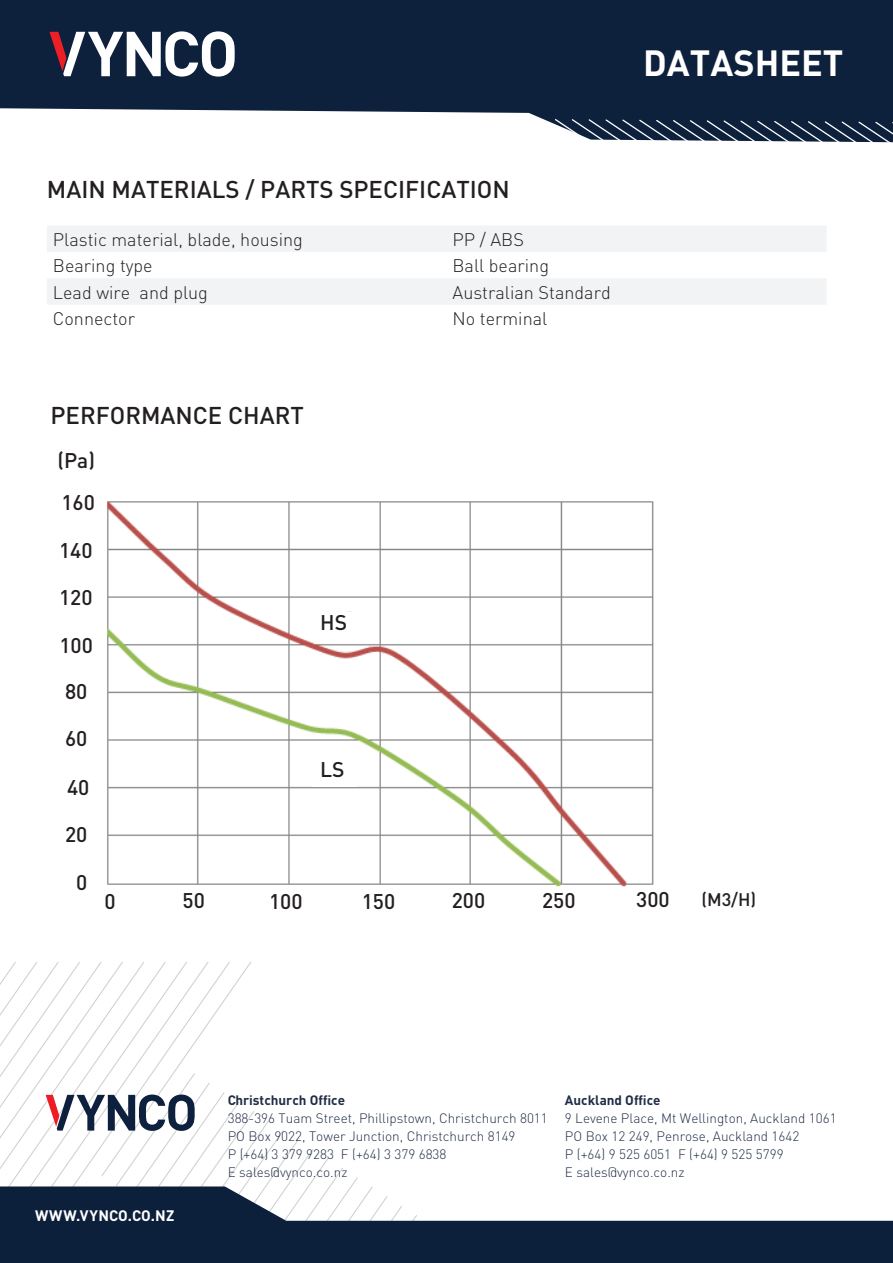
<style>
.page{position:relative;width:893px;height:1263px;background:#fff}
.page>*{position:absolute;margin:0;border:0;box-sizing:border-box;transform-origin:0 0}
.t1{font:700 36px "DIN";color:#fff}
.t2{font:500 24px "DIN";color:#231f20}
.t3{font:500 21px "DIN";color:#231f20}
.t4{font:300 18px "DIN";color:#231f20}
.t5{font:500 18px "DIN";color:#231f20}
.t6{font:700 15px "DIN";letter-spacing:.045em;color:#fff}
.t7{font:300 13.5px/18px "DIN";color:#212d47}
.t8{font:700 13.5px "DIN";color:#212d47}
</style>
<div class="page">
<svg style="left:0;top:962px;width:358px;height:224px"></svg>
<svg style="left:0;top:1186px;width:893px;height:77px;fill:#0c203c"></svg>
<div style="left:0;top:0;width:893px;height:117px;background:#0d203c"></div>
<svg style="left:538px;top:117px;width:355px;height:26px"></svg>
<svg style="left:49px;top:31px;width:186px;height:46px"></svg>
<img style="left:107px;top:501px;width:547px;height:386px">
<div style="left:317px;top:612px;width:45px;height:24px;background:#fff"></div>
<div style="left:312px;top:751px;width:44px;height:35px;background:#fff"></div>
<svg style="left:47px;top:226px;width:779px;height:78px;fill:#f2f3f4"></svg>
<h1 class="t1" style="left:643px;top:39px;width:202px">DATASHEET</h1>
<h2 class="t2" style="left:47px;top:174px;width:464px">MAIN MATERIALS / PARTS SPECIFICATION</h2>
<h3 class="t4" style="left:53px;top:228px;width:252px">Plastic material, blade, housing</h3>
<h3 class="t4" style="left:452px;top:228px;width:73px">PP / ABS</h3>
<h3 class="t4" style="left:53px;top:255px;width:101px">Bearing type</h3>
<h3 class="t4" style="left:452px;top:255px;width:98px">Ball bearing</h3>
<h3 class="t4" style="left:53px;top:281px;width:157px">Lead wire and plug</h3>
<h3 class="t4" style="left:452px;top:281px;width:160px">Australian Standard</h3>
<h3 class="t4" style="left:53px;top:308px;width:84px">Connector</h3>
<h3 class="t4" style="left:452px;top:308px;width:96px">No terminal</h3>
<h2 class="t2" style="left:51px;top:400px;width:255px">PERFORMANCE CHART</h2>
<h3 class="t3" style="left:57px;top:447px;width:39px">(Pa)</h3>
<h3 class="t3" style="left:61px;top:489px;width:35px">160</h3>
<h3 class="t3" style="left:59px;top:537px;width:35px">140</h3>
<h3 class="t3" style="left:59px;top:584px;width:35px">120</h3>
<h3 class="t3" style="left:59px;top:632px;width:35px">100</h3>
<h3 class="t3" style="left:65px;top:678px;width:24px">80</h3>
<h3 class="t3" style="left:65px;top:725px;width:24px">60</h3>
<h3 class="t3" style="left:67px;top:774px;width:24px">40</h3>
<h3 class="t3" style="left:65px;top:821px;width:24px">20</h3>
<h3 class="t3" style="left:320px;top:609px;width:28px">HS</h3>
<h3 class="t3" style="left:320px;top:756px;width:26px">LS</h3>
<h3 class="t3" style="left:76px;top:869px;width:13px">0</h3>
<h3 class="t3" style="left:104px;top:888px;width:13px">0</h3>
<h3 class="t3" style="left:183px;top:887px;width:24px">50</h3>
<h3 class="t3" style="left:269px;top:888px;width:35px">100</h3>
<h3 class="t3" style="left:362px;top:888px;width:35px">150</h3>
<h3 class="t3" style="left:452px;top:887px;width:35px">200</h3>
<h3 class="t3" style="left:542px;top:887px;width:35px">250</h3>
<h3 class="t3" style="left:636px;top:886px;width:35px">300</h3>
<h3 class="t5" style="left:701px;top:888px;width:56px">(M3/H)</h3>
<p class="t8" style="left:228px;top:1092px;width:119px">Christchurch Office</p>
<p class="t7" style="left:228px;top:1109px;width:322px">388-396 Tuam Street, Phillipstown, Christchurch 8011<br>PO Box 9022, Tower Junction, Christchurch 8149<br>P (+64) 3 379 9283 F (+64) 3 379 6838<br>E sales@vynco.co.nz</p>
<p class="t8" style="left:565px;top:1092px;width:97px">Auckland Office</p>
<p class="t7" style="left:565px;top:1109px;width:273px">9 Levene Place, Mt Wellington, Auckland 1061<br>PO Box 12 249, Penrose, Auckland 1642<br>P (+64) 9 525 6051 F (+64) 9 525 5799<br>E sales@vynco.co.nz</p>
<p class="t6" style="left:35px;top:1206px;width:141px">WWW.VYNCO.CO.NZ</p>
</div>
